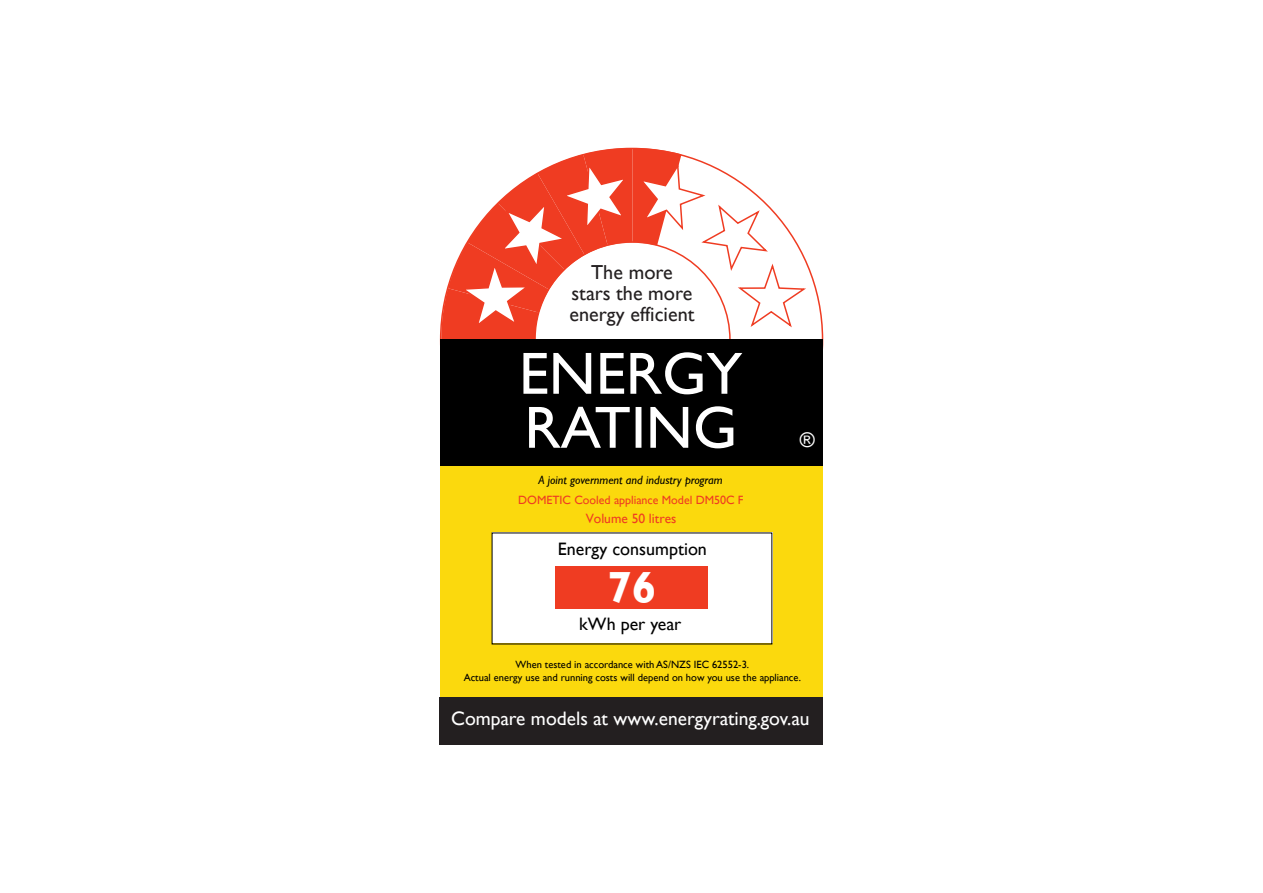
<style>
.page{position:relative;width:1263px;height:893px;background:#fff}
.page>*{position:absolute;margin:0;border:0;box-sizing:border-box;transform-origin:0 0}
.t1{font:60px/54px "Gill Sans";color:#fff}
.t2{font:700 45px "Gill Sans";color:#fff}
.t3{font:20.25px/21px "Gill Sans";color:#231f20;text-align:center}
.t4{font:20.25px "Gill Sans";color:#fff}
.t5{font:19.5px "Gill Sans";color:#fff}
.t6{font:18px "Gill Sans";color:#000}
.t7{font:13.5px "Gill Sans";color:#ef3c22}
.t8{font:italic 12px "Gill Sans";color:#000}
.t9{font:12px "Gill Sans";color:#ef3c22}
.t10{font:10.5px/12.6px "Gill Sans";color:#000;text-align:center}
</style>
<div class="page">
<div style="left:440px;top:341px;width:383px;height:400px;background:#fbd90d"></div>
<div style="left:492px;top:532px;width:280px;height:111px;background:#fff"></div>
<div style="left:555px;top:567px;width:153px;height:42px;background:#ef3c22"></div>
<div style="left:440px;top:698px;width:383px;height:47px;background:#231f20"></div>
<svg style="left:441px;top:148px;width:367px;height:191px"></svg>
<div style="left:440px;top:339px;width:383px;height:126px;background:#000"></div>
<h3 class="t3" style="left:569px;top:262px;width:127px">The more stars the more energy efficient</h3>
<h1 class="t1" style="left:519px;top:347px;width:225px">ENERGY<br>RATING</h1>
<p class="t8" style="left:538px;top:473px;width:186px">A joint government and industry program</p>
<p class="t9" style="left:518px;top:493px;width:227px">DOMETIC Cooled appliance Model DM50C F</p>
<h3 class="t6" style="left:558px;top:538px;width:151px">Energy consumption</h3>
<p class="t7" style="left:586px;top:511px;width:92px">Volume 50 litres</p>
<h2 class="t2" style="left:607px;top:561px;width:51px">76</h2>
<h3 class="t6" style="left:579px;top:613px;width:104px">kWh per year</h3>
<h3 class="t4" style="left:800px;top:428px;width:16px">®</h3>
<p class="t10" style="left:464px;top:658px;width:339px">When tested in accordance with AS/NZS IEC 62552-3.<br>Actual energy use and running costs will depend on how you use the appliance.</p>
<h3 class="t5" style="left:451px;top:707px;width:360px">Compare models at www.energyrating.gov.au</h3>
</div>
